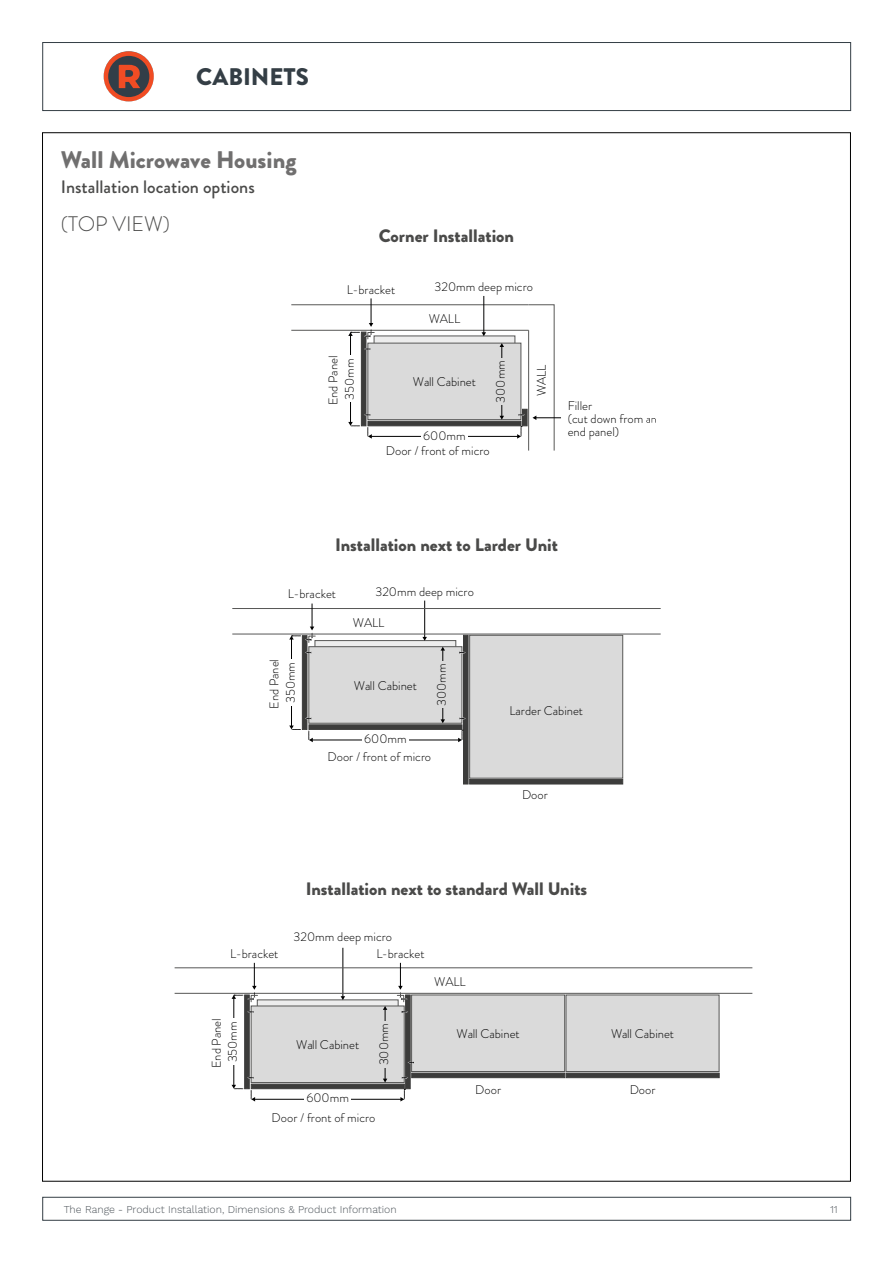
<style>
.page{position:relative;width:893px;height:1263px;background:#fff}
.page>*{position:absolute;margin:0;border:0;box-sizing:border-box;transform-origin:0 0}
.t1{font:900 24px "Brandon Grotesque";color:#706f6f}
.t2{font:900 24px "Brandon Grotesque";color:#343e45}
.t3{font:300 21px "Brandon Grotesque";color:#4a4a49}
.t4{font:900 18px "Brandon Grotesque";color:#4a4a49}
.t5{font:500 18px "Brandon Grotesque";color:#4a4a49}
.t6{font:300 12.6px/12.6px "Brandon Grotesque";color:#000}
.t7{font:300 10.5px "Work Sans";color:#4b5258}
</style>
<div class="page">
<div style="left:43px;top:42px;width:808px;height:69px;border:1px solid #343e45"></div>
<div style="left:43px;top:1197px;width:808px;height:23px;border:1px solid #343e45"></div>
<svg style="left:104px;top:51px;width:50px;height:50px"></svg>
<hr style="left:291px;top:330px;width:238px;height:1px;background:#575756">
<hr style="left:291px;top:304px;width:238px;height:1px;background:#575756">
<hr style="left:484px;top:296px;width:1px;height:37px;background:#000">
<svg style="left:348px;top:298px;width:213px;height:153px"></svg>
<svg style="left:646px;top:418px;width:10px;height:5px"></svg>
<hr style="left:424px;top:601px;width:1px;height:36px;background:#000">
<div style="left:463px;top:635px;width:5px;height:149px;background:#3c3c3b"></div>
<div style="left:469px;top:635px;width:154px;height:143px;background:#dadada;border:1px solid #575756"></div>
<hr style="left:232px;top:634px;width:429px;height:1px;background:#575756">
<hr style="left:232px;top:608px;width:429px;height:1px;background:#575756">
<div style="left:469px;top:779px;width:154px;height:5px;background:#3c3c3b"></div>
<svg style="left:289px;top:603px;width:177px;height:139px"></svg>
<hr style="left:343px;top:948px;width:1px;height:49px;background:#000">
<hr style="left:175px;top:993px;width:577px;height:1px;background:#575756">
<hr style="left:175px;top:967px;width:577px;height:1px;background:#575756">
<div style="left:411px;top:995px;width:154px;height:77px;background:#dadada;border:1px solid #575756"></div>
<div style="left:411px;top:1073px;width:154px;height:5px;background:#3c3c3b;border:1px solid #3c3c3b"></div>
<div style="left:566px;top:995px;width:153px;height:77px;background:#dadada;border:1px solid #575756"></div>
<div style="left:566px;top:1073px;width:153px;height:5px;background:#3c3c3b;border:1px solid #3c3c3b"></div>
<svg style="left:232px;top:963px;width:182px;height:138px"></svg>
<h1 class="t2" style="left:196px;top:60px;width:114px">CABINETS</h1>
<h1 class="t1" style="left:61px;top:143px;width:237px">Wall Microwave Housing</h1>
<h3 class="t5" style="left:61px;top:174px;width:195px">Installation location options</h3>
<h2 class="t3" style="left:61px;top:209px;width:111px">(TOP VIEW)</h2>
<h3 class="t4" style="left:379px;top:223px;width:137px">Corner Installation</h3>
<p class="t6" style="left:347px;top:283px;width:50px">L-bracket</p>
<p class="t6" style="left:435px;top:281px;width:100px">320mm deep micro</p>
<p class="t6" style="left:429px;top:312px;width:33px">WALL</p>
<p class="t6" style="left:327px;top:405px;width:51px;rotate:-90deg">End Panel</p>
<p class="t6" style="left:343px;top:399px;width:43px;rotate:-90deg">350mm</p>
<p class="t6" style="left:413px;top:375px;width:65px">Wall Cabinet</p>
<p class="t6" style="left:494px;top:403px;width:44px;rotate:-90deg">300mm</p>
<p class="t6" style="left:535px;top:396px;width:33px;rotate:-90deg">WALL</p>
<p class="t6" style="left:423px;top:429px;width:44px">600mm</p>
<p class="t6" style="left:386px;top:445px;width:105px">Door / front of micro</p>
<p class="t6" style="left:568px;top:400px;width:77px">Filler<br>(cut down from end panel)</p>
<h3 class="t4" style="left:335px;top:532px;width:224px">Installation next to Larder Unit</h3>
<p class="t6" style="left:288px;top:587px;width:50px">L-bracket</p>
<p class="t6" style="left:375px;top:585px;width:100px">320mm deep micro</p>
<p class="t6" style="left:353px;top:616px;width:33px">WALL</p>
<p class="t6" style="left:268px;top:709px;width:51px;rotate:-90deg">End Panel</p>
<p class="t6" style="left:284px;top:703px;width:43px;rotate:-90deg">350mm</p>
<p class="t6" style="left:354px;top:679px;width:65px">Wall Cabinet</p>
<p class="t6" style="left:364px;top:732px;width:44px">600mm</p>
<p class="t6" style="left:435px;top:706px;width:44px;rotate:-90deg">300mm</p>
<p class="t6" style="left:327px;top:750px;width:105px">Door / front of micro</p>
<p class="t6" style="left:509px;top:704px;width:75px">Larder Cabinet</p>
<p class="t6" style="left:522px;top:788px;width:27px">Door</p>
<h3 class="t4" style="left:306px;top:876px;width:283px">Installation next to standard Wall Units</h3>
<p class="t6" style="left:294px;top:930px;width:100px">320mm deep micro</p>
<p class="t6" style="left:230px;top:948px;width:50px">L-bracket</p>
<p class="t6" style="left:376px;top:948px;width:50px">L-bracket</p>
<p class="t6" style="left:434px;top:975px;width:33px">WALL</p>
<p class="t6" style="left:210px;top:1068px;width:51px;rotate:-90deg">End Panel</p>
<p class="t6" style="left:226px;top:1062px;width:43px;rotate:-90deg">350mm</p>
<p class="t6" style="left:296px;top:1038px;width:65px">Wall Cabinet</p>
<p class="t6" style="left:378px;top:1065px;width:44px;rotate:-90deg">300mm</p>
<p class="t6" style="left:457px;top:1027px;width:65px">Wall Cabinet</p>
<p class="t6" style="left:611px;top:1027px;width:65px">Wall Cabinet</p>
<p class="t6" style="left:307px;top:1092px;width:44px">600mm</p>
<p class="t6" style="left:475px;top:1084px;width:27px">Door</p>
<p class="t6" style="left:630px;top:1084px;width:27px">Door</p>
<p class="t6" style="left:272px;top:1111px;width:105px">Door / front of micro</p>
<p class="t7" style="left:64px;top:1203px;width:334px">The Range - Product Installation, Dimensions &amp; Product Information</p>
<p class="t7" style="left:830px;top:1203px;width:9px">11</p>
</div>
